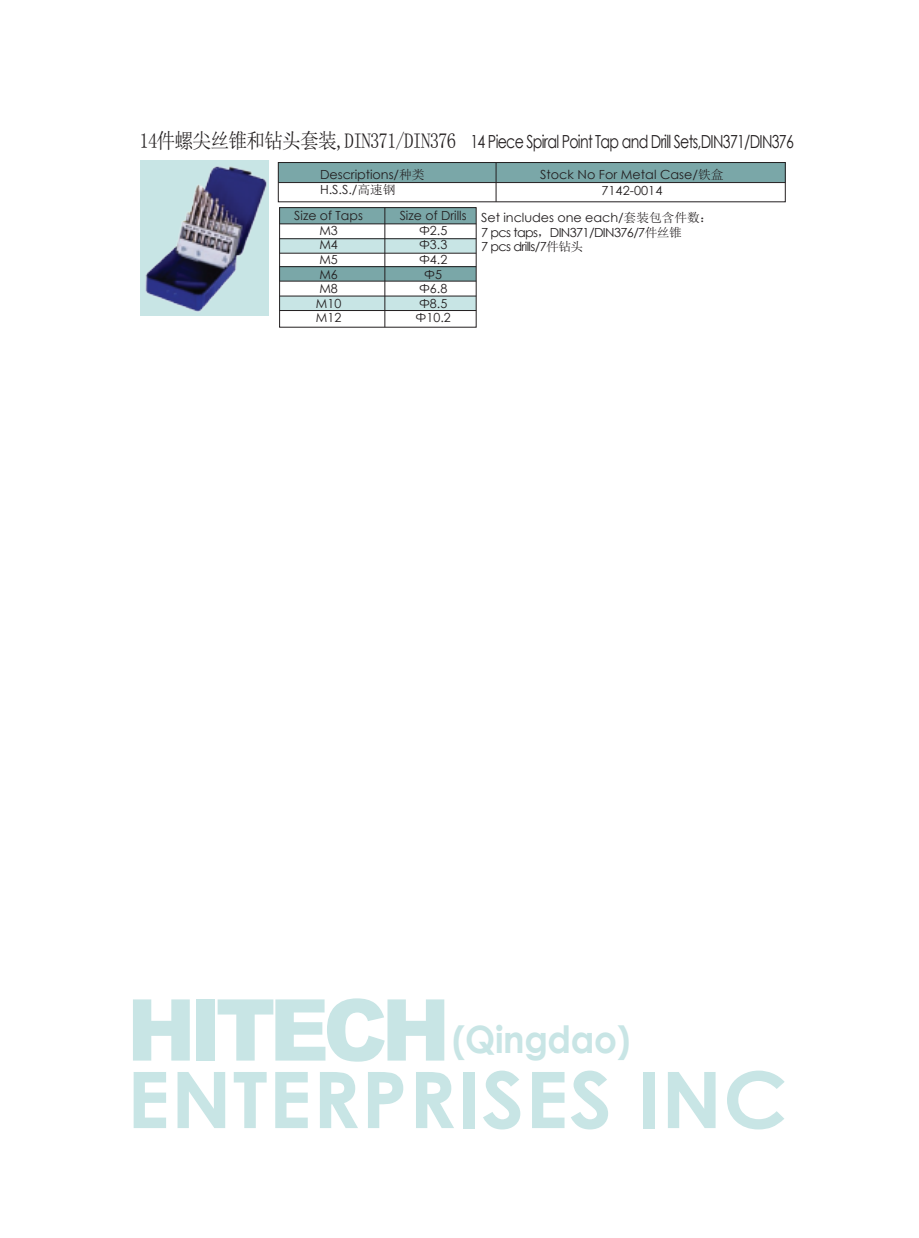
<style>
.page{position:relative;width:919px;height:1238px;background:#fff}
.page>*{position:absolute;margin:0;border:0;box-sizing:border-box;transform-origin:0 0}
.t1{font:900 85.35px "Arial";letter-spacing:-.075em;color:#c8e5e5}
.t2{font:700 78px "Century Gothic";letter-spacing:.01em;color:#c8e5e5;scale:1.06 1}
.t3{font:700 37.65px "Century Gothic";letter-spacing:-.01em;color:#c8e5e5;scale:.95 1}
.t4{font:18px "Century Gothic";letter-spacing:-.05em;color:#231f20;scale:.79 1}
.t5{font:12.6px/14.5px "Century Gothic";color:#231f20;text-align:center}
.t6{font:12.6px/14.5px "Century Gothic";letter-spacing:-.05em;color:#231f20}
.s1{font-family:"CT Zhong Yuan SJ";font-size:21px}
.s2{font-family:"CT Zhong Yuan SJ"}
</style>
<div class="page">
<div style="left:279px;top:239px;width:197px;height:14px;background:#c8e5e5"></div>
<div style="left:279px;top:207px;width:197px;height:17px;background:#7aa7a8"></div>
<hr style="left:279px;top:223px;width:197px;height:1px;background:#231f20">
<hr style="left:279px;top:238px;width:197px;height:1px;background:#231f20">
<hr style="left:279px;top:253px;width:197px;height:1px;background:#231f20">
<div style="left:279px;top:267px;width:197px;height:14px;background:#7aa7a8"></div>
<hr style="left:279px;top:266px;width:197px;height:1px;background:#231f20">
<hr style="left:279px;top:281px;width:197px;height:1px;background:#231f20">
<div style="left:279px;top:296px;width:197px;height:14px;background:#c8e5e5"></div>
<hr style="left:279px;top:296px;width:197px;height:1px;background:#231f20">
<hr style="left:279px;top:310px;width:197px;height:1px;background:#231f20">
<hr style="left:384px;top:208px;width:1px;height:119px;background:#231f20">
<div style="left:279px;top:207px;width:197px;height:120px;border:1px solid #231f20"></div>
<div style="left:140px;top:160px;width:129px;height:156px;background:#c8e5e5"></div>
<img style="left:145px;top:166px;width:122px;height:146px">
<div style="left:278px;top:162px;width:507px;height:20px;background:#7aa7a8"></div>
<hr style="left:278px;top:182px;width:507px;height:1px;background:#231f20">
<hr style="left:495px;top:162px;width:1px;height:40px;background:#231f20">
<div style="left:278px;top:162px;width:507px;height:40px;border:1px solid #231f20"></div>
<h3 class="t4" style="left:139px;top:129px;width:829px"><span class="s1">14件螺尖丝锥和钻头套装,DIN371/DIN376</span> 14 Piece Spiral Point Tap and Drill Sets,DIN371/DIN376</h3>
<p class="t5" style="left:320px;top:167px;width:106px;text-align:left">Descriptions/<span class="s2">种类<br></span>H.S.S./<span class="s2">高速钢</span></p>
<p class="t5" style="left:540px;top:166px;width:185px;line-height:16.5px">Stock No For Metal Case/<span class="s2">铁盒<br></span>7142-0014</p>
<p class="t5" style="left:294px;top:208px;width:70px">Size of Taps<br>M3<br>M4<br>M5<br>M6<br>M8<br>M10<br>M12</p>
<p class="t5" style="left:399px;top:208px;width:68px">Size of Drills<br>Ф2.5<br>Ф3.3<br>Ф4.2<br>Ф5<br>Ф6.8<br>Ф8.5<br>Ф10.2</p>
<p class="t6" style="left:481px;top:210px;width:233px">Set includes one each/<span class="s2">套装包含件数：<br></span>7 pcs taps<span class="s2">，</span>DIN371/DIN376/7<span class="s2">件丝锥<br></span>7 pcs drills/7<span class="s2">件钻头</span></p>
<h1 class="t1" style="left:127px;top:968px;width:325px">HITECH</h1>
<h3 class="t3" style="left:452px;top:1010px;width:189px">(Qingdao)</h3>
<h2 class="t2" style="left:127px;top:1040px;width:625px">ENTERPRISES INC</h2>
</div>
